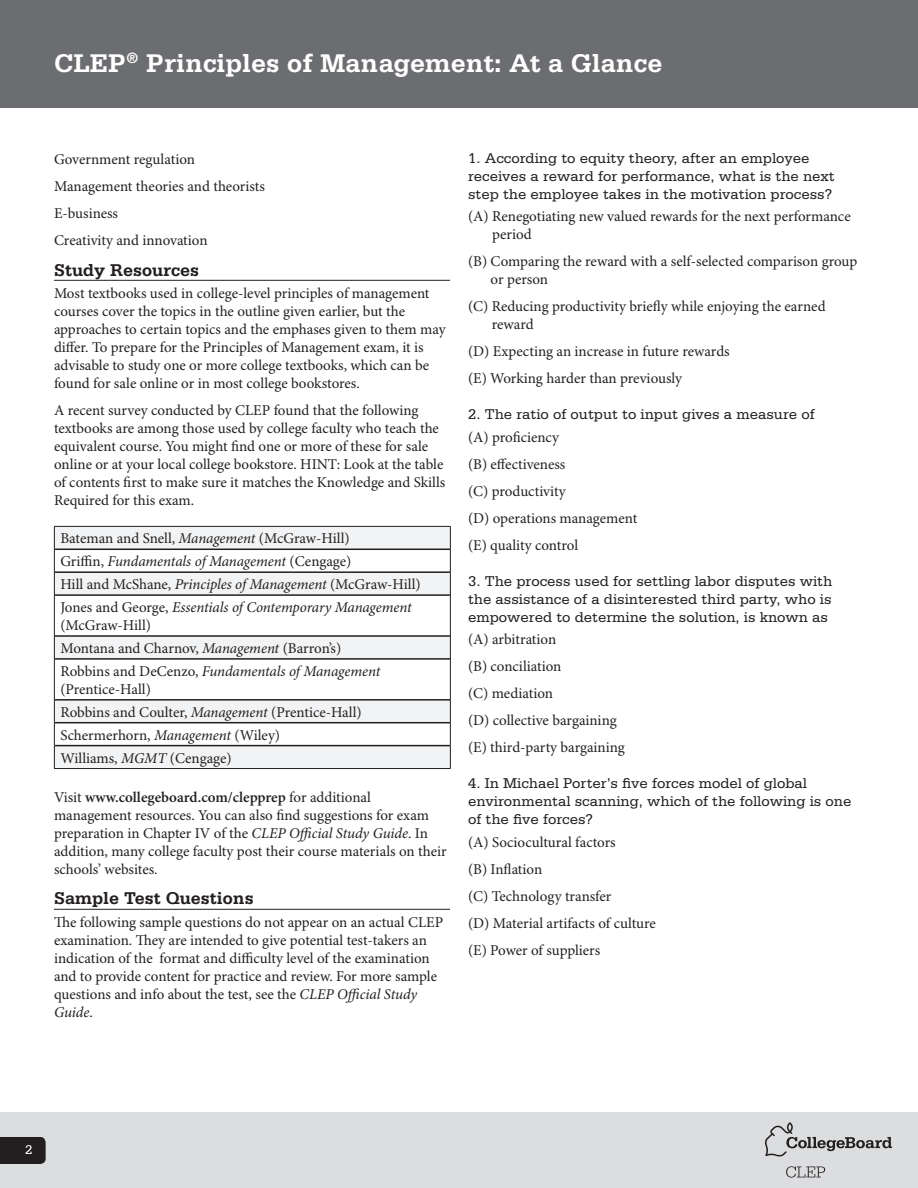
<style>
.page{position:relative;width:918px;height:1188px;background:#fff}
.page>*{position:absolute;margin:0;border:0;box-sizing:border-box;transform-origin:0 0}
.t1{font:700 27px "Serifa Std";color:#fff}
.t2{font:700 18px "Serifa Std";color:#231f20}
.t3{font:15px/18px "Minion Pro";color:#231f20}
.Sub-Header_Roman{font:15px/18px "Serifa Std";color:#231f20}
.t4{font:italic 15px/18px "Minion Pro";letter-spacing:-.01em;color:#231f20}
.t5{font:13.5px "Serifa Std";color:#fff}
.s1{font-style:italic}
.s2{font-style:normal}
.s3{font-weight:600}
</style>
<div class="page">
<div style="left:0;top:1112px;width:918px;height:76px;background:#dcdddf"></div>
<svg style="left:786px;top:1166px;width:39px;height:12px"></svg>
<svg style="left:765px;top:1122px;width:127px;height:35px"></svg>
<svg style="left:0;top:1137px;width:46px;height:27px"></svg>
<div style="left:0;top:0;width:918px;height:108px;background:#6c6d70"></div>
<hr style="left:54px;top:280px;width:396px;height:1px;background:#231f20">
<hr style="left:54px;top:909px;width:396px;height:1px;background:#231f20">
<svg style="left:55px;top:527px;width:395px;height:241px"></svg>
<hr style="left:54px;top:526px;width:397px;height:1px;background:#231f20">
<svg style="left:54px;top:527px;width:1px;height:68px"></svg>
<svg style="left:450px;top:527px;width:1px;height:68px"></svg>
<hr style="left:54px;top:595px;width:1px;height:41px;background:#231f20">
<hr style="left:450px;top:595px;width:1px;height:41px;background:#231f20">
<svg style="left:54px;top:636px;width:1px;height:23px"></svg>
<svg style="left:450px;top:636px;width:1px;height:23px"></svg>
<hr style="left:54px;top:659px;width:1px;height:41px;background:#231f20">
<hr style="left:450px;top:659px;width:1px;height:41px;background:#231f20">
<svg style="left:54px;top:700px;width:1px;height:68px"></svg>
<svg style="left:450px;top:700px;width:1px;height:68px"></svg>
<hr style="left:54px;top:768px;width:397px;height:1px;background:#231f20">
<hr style="left:55px;top:549px;width:395px;height:1px;background:#231f20">
<hr style="left:55px;top:571px;width:395px;height:2px;background:#231f20">
<hr style="left:55px;top:594px;width:395px;height:2px;background:#231f20">
<hr style="left:55px;top:635px;width:395px;height:2px;background:#231f20">
<hr style="left:55px;top:658px;width:395px;height:2px;background:#231f20">
<hr style="left:55px;top:699px;width:395px;height:2px;background:#231f20">
<hr style="left:55px;top:722px;width:395px;height:1px;background:#231f20">
<hr style="left:55px;top:745px;width:395px;height:1px;background:#231f20">
<h1 class="t1" style="left:54px;top:47px;width:610px">CLEP<sup>®</sup> Principles of Management: At a Glance</h1>
<p class="t3" style="left:54px;top:151px;width:143px">Government regulation</p>
<p class="t3" style="left:54px;top:178px;width:213px">Management theories and theorists</p>
<p class="t3" style="left:54px;top:205px;width:66px">E-business</p>
<p class="t3" style="left:54px;top:232px;width:155px">Creativity and innovation</p>
<p class="t2" style="left:54px;top:259px;width:147px">Study Resources</p>
<p class="t3" style="left:54px;top:285px;width:393px">Most textbooks used in college-level principles of management courses cover the topics in the outline given earlier, but the approaches to certain topics and the emphases given to them may differ. To prepare for the Principles of Management exam, it is advisable to study one or more college textbooks, which can be found for sale online or in most college bookstores.</p>
<p class="t3" style="left:54px;top:402px;width:393px">A recent survey conducted by CLEP found that the following textbooks are among those used by college faculty who teach the equivalent course. You might find one or more of these for sale online or at your local college bookstore. HINT: Look at the table of contents first to make sure it matches the Knowledge and Skills Required for this exam.</p>
<p class="t3" style="left:60px;top:530px;width:291px">Bateman and Snell, <span class="s1">Management</span> (McGraw-Hill)</p>
<p class="t4" style="left:60px;top:553px;width:293px"><span class="s2">Griffin,</span> Fundamentals of Management <span class="s2">(Cengage)</span></p>
<p class="t3" style="left:60px;top:576px;width:362px">Hill and McShane, <span class="s1">Principles of Management</span> (McGraw-Hill)</p>
<p class="t4" style="left:60px;top:599px;width:353px"><span class="s2">Jones and George,</span> Essentials of Contemporary Management <span class="s2">(McGraw-Hill)</span></p>
<p class="t3" style="left:60px;top:640px;width:282px">Montana and Charnov, <span class="s1">Management</span> (Barron’s)</p>
<p class="t3" style="left:60px;top:663px;width:322px">Robbins and DeCenzo, <span class="s1">Fundamentals of Management </span>(Prentice-Hall)</p>
<p class="t3" style="left:60px;top:704px;width:303px">Robbins and Coulter, <span class="s1">Management</span> (Prentice-Hall)</p>
<p class="t3" style="left:60px;top:726px;width:221px">Schermerhorn, <span class="s1">Management</span> (Wiley)</p>
<p class="t3" style="left:60px;top:749px;width:173px">Williams, <span class="s1">MGMT</span> (Cengage)</p>
<p class="t3" style="left:54px;top:789px;width:394px">Visit <span class="s3">www.collegeboard.com/clepprep</span> for additional management resources. You can also find suggestions for exam preparation in Chapter IV of the <span class="s1">CLEP Official Study Guide</span>. In addition, many college faculty post their course materials on their schools’ websites.</p>
<p class="t2" style="left:54px;top:888px;width:201px">Sample Test Questions</p>
<p class="t3" style="left:54px;top:914px;width:391px">The following sample questions do not appear on an actual CLEP examination. They are intended to give potential test-takers an indication of the format and difficulty level of the examination and to provide content for practice and review. For more sample questions and info about the test, see the <span class="s1">CLEP Official Study Guide</span>.</p>
<p class="Sub-Header_Roman" style="left:468px;top:149px;width:368px">1. According to equity theory, after an employee receives a reward for performance, what is the next step the employee takes in the motivation process?</p>
<p class="t3" style="left:492px;top:208px;width:360px;text-indent:-24px">(A) Renegotiating new valued rewards for the next performance period</p>
<p class="t3" style="left:491px;top:253px;width:368px;text-indent:-23px">(B) Comparing the reward with a self-selected comparison group or person</p>
<p class="t3" style="left:492px;top:298px;width:335px;text-indent:-24px">(C) Reducing productivity briefly while enjoying the earned reward</p>
<p class="t3" style="left:468px;top:343px;width:263px">(D) Expecting an increase in future rewards</p>
<p class="t3" style="left:468px;top:370px;width:216px">(E) Working harder than previously</p>
<p class="Sub-Header_Roman" style="left:468px;top:406px;width:348px">2. The ratio of output to input gives a measure of</p>
<p class="t3" style="left:468px;top:429px;width:93px">(A) proficiency</p>
<p class="t3" style="left:468px;top:456px;width:99px">(B) effectiveness</p>
<p class="t3" style="left:468px;top:483px;width:99px">(C) productivity</p>
<p class="t3" style="left:468px;top:510px;width:171px">(D) operations management</p>
<p class="t3" style="left:468px;top:537px;width:112px">(E) quality control</p>
<p class="Sub-Header_Roman" style="left:468px;top:572px;width:366px;text-align:justify">3. The process used for settling labor disputes with the assistance of a disinterested third party, who is empowered to determine the solution, is known as</p>
<p class="t3" style="left:468px;top:631px;width:90px">(A) arbitration</p>
<p class="t3" style="left:468px;top:658px;width:95px">(B) conciliation</p>
<p class="t3" style="left:468px;top:685px;width:87px">(C) mediation</p>
<p class="t3" style="left:468px;top:712px;width:150px">(D) collective bargaining</p>
<p class="t3" style="left:468px;top:739px;width:158px">(E) third-party bargaining</p>
<p class="Sub-Header_Roman" style="left:468px;top:775px;width:385px">4. In Michael Porter’s five forces model of global environmental scanning, which of the following is one of the five forces?</p>
<p class="t3" style="left:468px;top:834px;width:149px">(A) Sociocultural factors</p>
<p class="t3" style="left:468px;top:861px;width:76px">(B) Inflation</p>
<p class="t3" style="left:468px;top:888px;width:145px">(C) Technology transfer</p>
<p class="t3" style="left:468px;top:915px;width:189px">(D) Material artifacts of culture</p>
<p class="t3" style="left:468px;top:942px;width:134px">(E) Power of suppliers</p>
<p class="t5" style="left:25px;top:1142px;width:9px">2</p>
</div>
